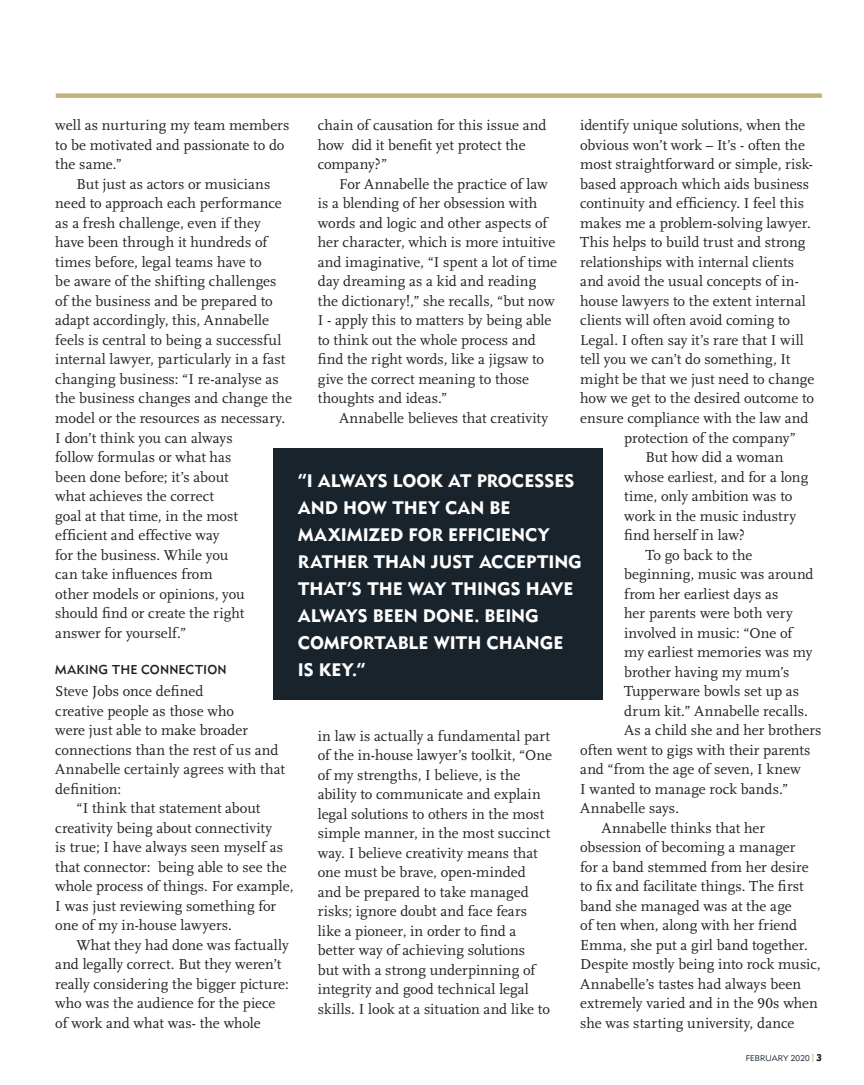
<style>
.page{position:relative;width:864px;height:1085px;background:#fff}
.page>*{position:absolute;margin:0;border:0;box-sizing:border-box;transform-origin:0 0}
.t1{font:18px/27px "Metro Black Two";letter-spacing:-.005em;color:#fff}
.Text{font:15px/19.5px "Scala LF";letter-spacing:.005em;color:#231f20}
.Text_full_out{font:15px/19.5px "Scala LF";color:#231f20}
.B_Head{font:12.75px "Metro Medium Two";letter-spacing:.005em;color:#231f20}
.t2{font:8.25px "Metro Lite Two";letter-spacing:.015em;color:#14212b}
.s1{font-family:"Metro Black Two";font-size:9.75px}
</style>
<div class="page">
<div style="left:56px;top:93px;width:765px;height:5px;background:#c6b079"></div>
<div style="left:274px;top:449px;width:328px;height:250px;background:#19232c"></div>
<p class="Text" style="left:317px;top:116px;width:230px">chain of causation for this issue and how did it benefit yet protect the company?”</p>
<p class="Text" style="left:317px;top:174px;width:241px;text-indent:21px">For Annabelle the practice of law is a blending of her obsession with words and logic and other aspects of her character, which is more intuitive and imaginative, “I spent a lot of time day dreaming as a kid and reading the dictionary!,” she recalls, “but now I - apply this to matters by being able to think out the whole process and find the right words, like a jigsaw to give the correct meaning to those thoughts and ideas.”</p>
<p class="Text" style="left:339px;top:408px;width:210px">Annabelle believes that creativity</p>
<p class="Text" style="left:580px;top:116px;width:226px">identify unique solutions, when the</p>
<p class="Text" style="left:580px;top:135px;width:226px">obvious won’t work – It’s - often the</p>
<p class="Text" style="left:580px;top:155px;width:234px">most straightforward or simple, risk-</p>
<p class="Text" style="left:580px;top:174px;width:230px">based approach which aids business</p>
<p class="Text" style="left:580px;top:194px;width:225px">continuity and efficiency. I feel this</p>
<p class="Text" style="left:580px;top:213px;width:232px">makes me a problem-solving lawyer.</p>
<p class="Text" style="left:580px;top:233px;width:227px">This helps to build trust and strong</p>
<p class="Text" style="left:580px;top:252px;width:215px">relationships with internal clients</p>
<p class="Text" style="left:580px;top:272px;width:220px">and avoid the usual concepts of in-</p>
<p class="Text" style="left:580px;top:291px;width:227px">house lawyers to the extent internal</p>
<p class="Text" style="left:580px;top:311px;width:211px">clients will often avoid coming to</p>
<p class="Text" style="left:580px;top:330px;width:225px">Legal. I often say it’s rare that I will</p>
<p class="Text" style="left:580px;top:350px;width:211px">tell you we can’t do something, It</p>
<p class="Text" style="left:580px;top:369px;width:235px">might be that we just need to change</p>
<p class="Text" style="left:580px;top:389px;width:235px">how we get to the desired outcome to</p>
<p class="Text" style="left:580px;top:408px;width:229px">ensure compliance with the law and</p>
<p class="Text" style="left:624px;top:428px;width:173px">protection of the company”</p>
<p class="Text" style="left:624px;top:447px;width:186px;text-indent:21px">But how did a woman whose earliest, and for a long time, only ambition was to work in the music industry find herself in law?</p>
<p class="Text" style="left:645px;top:545px;width:108px">To go back to the</p>
<p class="Text" style="left:624px;top:564px;width:191px">beginning, music was around</p>
<p class="Text" style="left:624px;top:584px;width:156px">from her earliest days as</p>
<p class="Text" style="left:624px;top:603px;width:170px">her parents were both very</p>
<p class="Text" style="left:624px;top:623px;width:170px">involved in music: “One of</p>
<p class="Text" style="left:624px;top:642px;width:190px">my earliest memories was my</p>
<p class="Text" style="left:624px;top:662px;width:167px">brother having my mum’s</p>
<p class="Text" style="left:624px;top:681px;width:176px">Tupperware bowls set up as</p>
<p class="Text" style="left:624px;top:701px;width:185px">drum kit.” Annabelle recalls.</p>
<p class="Text" style="left:624px;top:720px;width:199px">As a child she and her brothers</p>
<p class="Text" style="left:580px;top:740px;width:232px">often went to gigs with their parents</p>
<p class="Text" style="left:580px;top:759px;width:222px">and “from the age of seven, I knew</p>
<p class="Text" style="left:580px;top:779px;width:209px">I wanted to manage rock bands.”</p>
<p class="Text" style="left:580px;top:798px;width:100px">Annabelle says.</p>
<p class="Text" style="left:580px;top:818px;width:242px;text-indent:21px">Annabelle thinks that her obsession of becoming a manager<br>for a band stemmed from her desire to fix and facilitate things. The first band she managed was at the age<br>of ten when, along with her friend Emma, she put a girl band together.<br>Despite mostly being into rock music, Annabelle’s tastes had always been extremely varied and in the 90s when she was starting university, dance</p>
<p class="Text" style="left:55px;top:116px;width:235px">well as nurturing my team members to be motivated and passionate to do the same.”</p>
<p class="Text" style="left:55px;top:174px;width:238px;text-indent:21px">But just as actors or musicians need to approach each performance as a fresh challenge, even if they have been through it hundreds of times before, legal teams have to<br>be aware of the shifting challenges of the business and be prepared to adapt accordingly, this, Annabelle feels is central to being a successful internal lawyer, particularly in a fast changing business: “I re-analyse as the business changes and change the model or the resources as necessary.<br>I don’t think you can always<br>follow formulas or what has<br>been done before; it’s about<br>what achieves the correct<br>goal at that time, in the most efficient and effective way<br>for the business. While you<br>can take influences from<br>other models or opinions, you<br>should find or create the right answer for yourself.”</p>
<p class="B_Head" style="left:55px;top:661px;width:173px">MAKING THE CONNECTION</p>
<p class="Text_full_out" style="left:55px;top:681px;width:231px">Steve Jobs once defined<br>creative people as those who<br>were just able to make broader connections than the rest of us and<br>Annabelle certainly agrees with that definition:</p>
<p class="Text" style="left:55px;top:798px;width:239px;text-indent:21px">“I think that statement about creativity being about connectivity<br>is true; I have always seen myself as that connector: being able to see the whole process of things. For example, I was just reviewing something for one of my in-house lawyers.</p>
<p class="Text" style="left:55px;top:935px;width:235px;text-indent:21px">What they had done was factually and legally correct. But they weren’t really considering the bigger picture: who was the audience for the piece of work and what was- the whole</p>
<p class="t1" style="left:297px;top:466px;width:285px">“I ALWAYS LOOK AT PROCESSES<br>AND HOW THEY CAN BE<br>MAXIMIZED FOR EFFICIENCY<br>RATHER THAN JUST ACCEPTING<br>THAT’S THE WAY THINGS HAVE<br>ALWAYS BEEN DONE. BEING<br>COMFORTABLE WITH CHANGE<br>IS KEY.”</p>
<p class="Text" style="left:317px;top:726px;width:236px">in law is actually a fundamental part of the in-house lawyer’s toolkit, “One of my strengths, I believe, is the ability to communicate and explain legal solutions to others in the most simple manner, in the most succinct way. I believe creativity means that one must be brave, open-minded and be prepared to take managed risks; ignore doubt and face fears like a pioneer, in order to find a better way of achieving solutions<br>but with a strong underpinning of integrity and good technical legal skills. I look at a situation and like to</p>
<p class="t2" style="left:745px;top:1053px;width:77px">FEBRUARY 2020 <sup>|</sup> <span class="s1">3</span></p>
</div>
